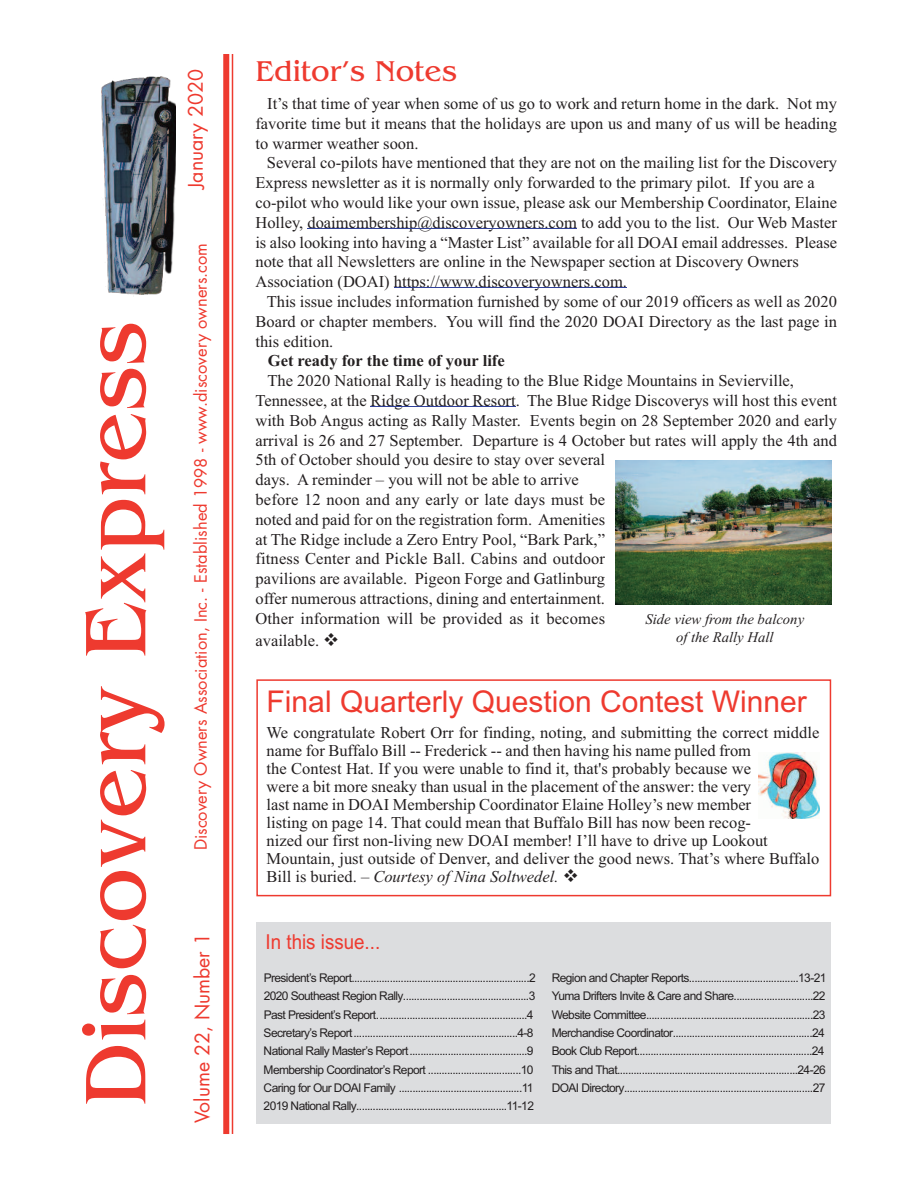
<style>
.page{position:relative;width:918px;height:1188px;background:#fff}
.page>*{position:absolute;margin:0;border:0;box-sizing:border-box;transform-origin:0 0}
.t1{font:90px "AG Benguiat Cyr";color:#ee3a2f}
.t2{font:30px "Arial";color:#ee3a2f}
.t3{font:30px "AG Benguiat Cyr";color:#ee3a2f}
.t4{font:20.7px "Arial";color:#ee3a2f;scale:.91 1}
.t5{font:19.5px "Futura Std";color:#ee3a2f}
.t6{font:16.5px/19.8px "Times New Roman";color:#231f20}
.t7{font:16.5px "Futura Std";color:#ee3a2f}
.t8{font:700 16.5px "Times New Roman";color:#231f20}
.t9{font:italic 14.7px/17.7px "Times New Roman";color:#231f20;text-align:center}
.t10{font:12px/18.3px "Arial";letter-spacing:-.05em;color:#231f20}
.s1{font-style:italic}
</style>
<div class="page">
<div style="left:256px;top:922px;width:575px;height:201px;background:#dcdddf"></div>
<div style="left:223px;top:54px;width:6px;height:1080px;background:#ee3a2f"></div>
<hr style="left:232px;top:54px;width:1px;height:1080px;background:#ee3a2f">
<hr style="left:307px;top:228px;width:270px;height:1px;background:#30419a">
<hr style="left:394px;top:287px;width:229px;height:1px;background:#30419a">
<hr style="left:371px;top:406px;width:145px;height:1px;background:#30419a">
<div style="left:256px;top:679px;width:575px;height:217px;border:2px solid #ee3a2f"></div>
<img style="left:759px;top:752px;width:60px;height:67px">
<img style="left:101px;top:76px;width:74px;height:219px">
<img style="left:616px;top:460px;width:215px;height:144px">
<h1 class="t1" style="left:62px;top:1107px;width:788px;rotate:-90deg">Discovery Express</h1>
<p class="t5" style="left:187px;top:189px;width:121px;rotate:-90deg">January 2020</p>
<p class="t7" style="left:193px;top:850px;width:609px;rotate:-90deg">Discovery Owners Association, Inc. - Established 1998 - www.discovery owners.com</p>
<p class="t5" style="left:193px;top:1123px;width:192px;rotate:-90deg">Volume 22, Number 1</p>
<h2 class="t3" style="left:255px;top:53px;width:203px">Editorís Notes</h2>
<p class="t6" style="left:255px;top:93px;width:583px;text-align:justify;text-indent:12px">It’s that time of year when some of us go to work and return home in the dark. Not my favorite time but it means that the holidays are upon us and many of us will be heading to warmer weather soon.</p>
<p class="t6" style="left:255px;top:153px;width:583px;text-indent:11px">Several co-pilots have mentioned that they are not on the mailing list for the Discovery Express newsletter as it is normally only forwarded to the primary pilot. If you are a co-pilot who would like your own issue, please ask our Membership Coordinator, Elaine Holley, doaimembership@discoveryowners.com to add you to the list. Our Web Master is also looking into having a “Master List” available for all DOAI email addresses. Please note that all Newsletters are online in the Newspaper section at Discovery Owners Association (DOAI) https://www.discoveryowners.com.</p>
<p class="t6" style="left:255px;top:291px;width:583px;text-align:justify;text-indent:11px">This issue includes information furnished by some of our 2019 officers as well as 2020<br>Board or chapter members. You will find the 2020 DOAI Directory as the last page in this edition.</p>
<p class="t8" style="left:268px;top:351px;width:238px">Get ready for the time of your life</p>
<p class="t6" style="left:255px;top:371px;width:583px;text-indent:12px">The 2020 National Rally is heading to the Blue Ridge Mountains in Sevierville, Tennessee, at the Ridge Outdoor Resort. The Blue Ridge Discoverys will host this event with Bob Angus acting as Rally Master. Events begin on 28 September 2020 and early arrival is 26 and 27 September. Departure is 4 October but rates will apply the 4th and 5th of October should you desire to stay over several<br>days. A reminder – you will not be able to arrive<br>before 12 noon and any early or late days must be<br>noted and paid for on the registration form. Amenities<br>at The Ridge include a Zero Entry Pool, “Bark Park,”<br>fitness Center and Pickle Ball. Cabins and outdoor<br>pavilions are available. Pigeon Forge and Gatlinburg<br>offer numerous attractions, dining and entertainment.<br>Other information will be provided as it becomes</p>
<p class="t6" style="left:255px;top:630px;width:85px">available. ❖</p>
<p class="t9" style="left:646px;top:611px;width:160px">Side view from the balcony of the Rally Hall</p>
<h2 class="t2" style="left:267px;top:684px;width:542px">Final Quarterly Question Contest Winner</h2>
<p class="t6" style="left:267px;top:723px;width:554px;line-height:18px">We congratulate Robert Orr for finding, noting, and submitting the correct middle name for Buffalo Bill -- Frederick -- and then having his name pulled from<br>the Contest Hat. If you were unable to find it, that's probably because we<br>were a bit more sneaky than usual in the placement of the answer: the very<br>last name in DOAI Membership Coordinator Elaine Holley’s new member<br>listing on page 14. That could mean that Buffalo Bill has now been recog-<br>nized our first non-living new DOAI member! I’ll have to drive up Lookout Mountain, just outside of Denver, and deliver the good news. That’s where Buffalo Bill is buried. – <span class="s1">Courtesy of Nina Soltwedel.</span> ❖</p>
<p class="t4" style="left:266px;top:930px;width:127px">In this issue...</p>
<p class="t10" style="left:264px;top:969px;width:274px">President’s Report.................................................................2<br>2020 Southeast Region Rally..............................................3<br>Past President’s Report.......................................................4<br>Secretary’s Report............................................................4-8<br>National Rally Master’s Report...........................................9<br>Membership Coordinator’s Report ..................................10<br>Caring for Our DOAI Family .............................................11<br>2019 National Rally.......................................................11-12</p>
<p class="t10" style="left:552px;top:969px;width:276px">Region and Chapter Reports........................................13-21<br>Yuma Drifters Invite &amp; Care and Share.............................22<br>Website Committee.............................................................23<br>Merchandise Coordinator...................................................24<br>Book Club Report................................................................24<br>This and That..................................................................24-26<br>DOAI Directory.....................................................................27</p>
</div>
